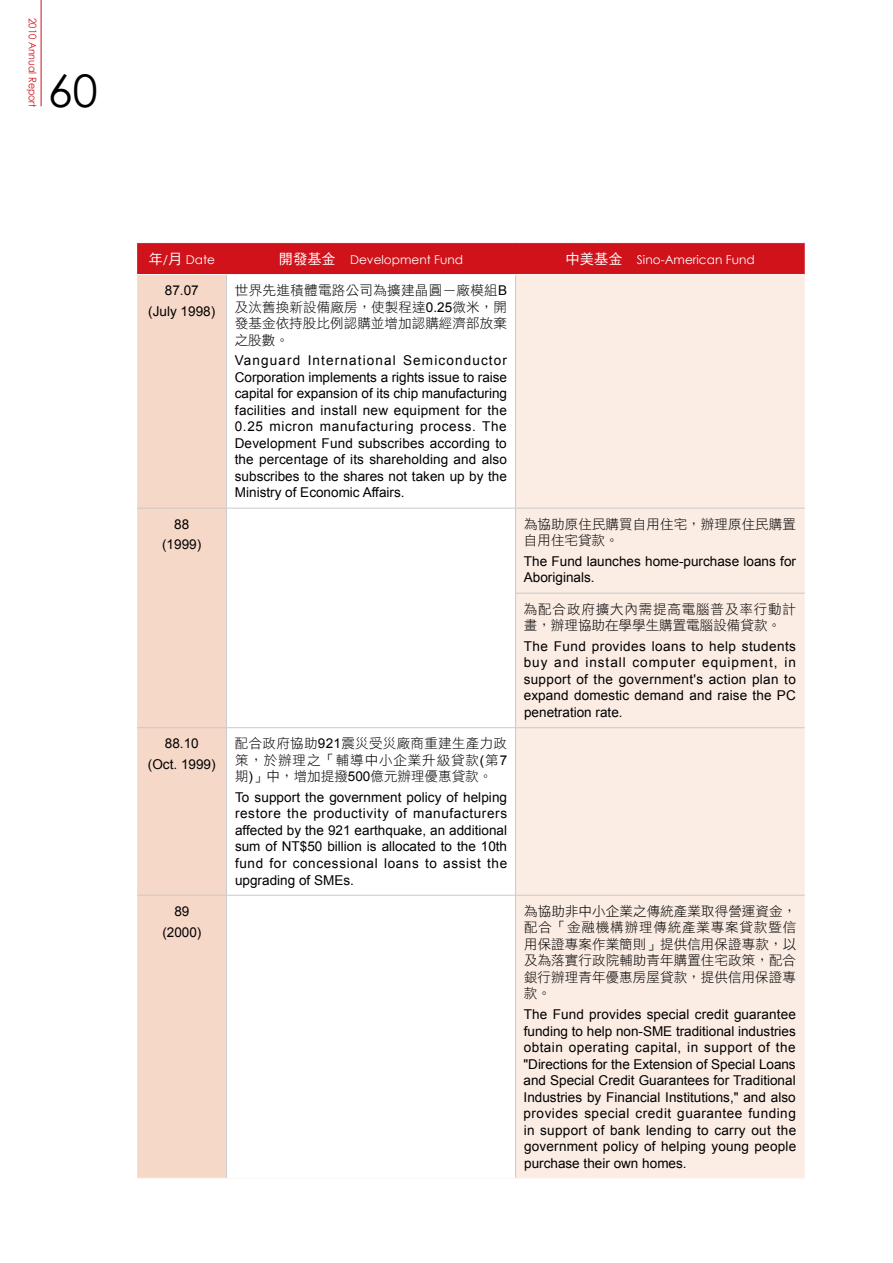
<style>
.page{position:relative;width:893px;height:1263px;background:#fff}
.page>*{position:absolute;margin:0;border:0;box-sizing:border-box;transform-origin:0 0}
.t1{font:45px "Century Gothic";color:#000}
.t2{font:13.5px/16.5px "Arial";color:#000;text-align:center}
.t3{font:13.5px/16.5px "DF Hei Std W3";letter-spacing:.005em;color:#000;text-align:justify}
.t4{font:13.5px/16.5px "DF Hei Std W3";letter-spacing:.06em;color:#000}
.t5{font:12.15px "Century Gothic";color:#fff}
.t6{font:10.5px "Century Gothic";color:#d0121b;scale:.9 1}
.s1{font-family:"DF Hei Std W5";font-size:14.25px}
.s2{font-family:"Arial"}
</style>
<div class="page">
<div style="left:137px;top:243px;width:668px;height:31px;background:#d0121b"></div>
<div style="left:137px;top:275px;width:89px;height:903px;background:#f6d8c8"></div>
<div style="left:516px;top:275px;width:289px;height:903px;background:#fbece4"></div>
<hr style="left:226px;top:275px;width:1px;height:233px;background:#c9caca">
<hr style="left:515px;top:275px;width:1px;height:233px;background:#c9caca">
<hr style="left:137px;top:508px;width:89px;height:1px;background:#c9caca">
<hr style="left:226px;top:508px;width:290px;height:1px;background:#c9caca">
<hr style="left:226px;top:508px;width:1px;height:85px;background:#c9caca">
<hr style="left:226px;top:593px;width:1px;height:134px;background:#c9caca">
<hr style="left:516px;top:508px;width:289px;height:1px;background:#c9caca">
<hr style="left:515px;top:508px;width:1px;height:85px;background:#c9caca">
<hr style="left:515px;top:593px;width:290px;height:1px;background:#c9caca">
<hr style="left:515px;top:593px;width:1px;height:134px;background:#c9caca">
<hr style="left:137px;top:727px;width:89px;height:1px;background:#c9caca">
<hr style="left:226px;top:727px;width:290px;height:1px;background:#c9caca">
<hr style="left:226px;top:728px;width:1px;height:167px;background:#c9caca">
<hr style="left:516px;top:727px;width:289px;height:1px;background:#c9caca">
<hr style="left:515px;top:728px;width:1px;height:167px;background:#c9caca">
<hr style="left:137px;top:895px;width:89px;height:1px;background:#c9caca">
<hr style="left:226px;top:895px;width:290px;height:1px;background:#c9caca">
<hr style="left:226px;top:895px;width:1px;height:283px;background:#c9caca">
<hr style="left:516px;top:895px;width:289px;height:1px;background:#c9caca">
<hr style="left:515px;top:895px;width:1px;height:283px;background:#c9caca">
<hr style="left:137px;top:1178px;width:89px;height:1px;background:#fdf6f2">
<hr style="left:226px;top:1178px;width:290px;height:1px;background:#fdf6f2">
<hr style="left:516px;top:1178px;width:289px;height:1px;background:#fdf6f2">
<hr style="left:41px;top:0;width:1px;height:106px;background:#d0121b">
<p class="t6" style="left:39px;top:18px;width:101px;rotate:90deg">2010 Annual Report</p>
<h1 class="t1" style="left:48px;top:63px;width:51px">60</h1>
<p class="t5" style="left:149px;top:252px;width:68px"><span class="s1">年</span>/<span class="s1">月</span> Date</p>
<p class="t5" style="left:279px;top:252px;width:186px"><span class="s1">開發基金</span> Development Fund</p>
<p class="t5" style="left:566px;top:252px;width:191px"><span class="s1">中美基金</span> Sino-American Fund</p>
<p class="t2" style="left:148px;top:280px;width:68px;line-height:20.7px">87.07<br>(July 1998)</p>
<p class="t3" style="left:235px;top:282px;width:274px">世界先進積體電路公司為擴建晶圓ㄧ廠模組<span class="s2">B</span>及汰舊換新設備廠房，使製程達<span class="s2">0.25</span>微米，開發基金依持股比例認購並增加認購經濟部放棄之股數。</p>
<p class="t2" style="left:235px;top:352px;width:274px;text-align:justify">Vanguard International Semiconductor Corporation implements a rights issue to raise capital for expansion of its chip manufacturing facilities and install new equipment for the 0.25 micron manufacturing process. The Development Fund subscribes according to the percentage of its shareholding and also subscribes to the shares not taken up by the Ministry of Economic Affairs.</p>
<p class="t2" style="left:162px;top:514px;width:41px;line-height:20.7px">88 (1999)</p>
<p class="t3" style="left:524px;top:515px;width:274px">為協助原住民購買自用住宅，辦理原住民購置自用住宅貸款。</p>
<p class="t2" style="left:524px;top:553px;width:274px;text-align:left">The Fund launches home-purchase loans for<br>Aboriginals.</p>
<p class="t4" style="left:524px;top:600px;width:274px">為配合政府擴大內需提高電腦普及率行動計畫，辦理協助在學學生購置電腦設備貸款。</p>
<p class="t2" style="left:524px;top:638px;width:274px;text-align:justify">The Fund provides loans to help students buy and install computer equipment, in support of the government's action plan to expand domestic demand and raise the PC penetration rate.</p>
<p class="t2" style="left:148px;top:733px;width:69px;line-height:20.7px">88.10<br>(Oct. 1999)</p>
<p class="t3" style="left:235px;top:735px;width:274px">配合政府協助<span class="s2">921</span>震災受災廠商重建生產力政策，於辦理之「輔導中小企業升級貸款<span class="s2">(</span>第<span class="s2">7</span>期<span class="s2">)</span>」中，增加提撥<span class="s2">500</span>億元辦理優惠貸款。</p>
<p class="t2" style="left:235px;top:789px;width:274px;text-align:justify">To support the government policy of helping restore the productivity of manufacturers affected by the 921 earthquake, an additional sum of NT$50 billion is allocated to the 10th fund for concessional loans to assist the upgrading of SMEs.</p>
<p class="t2" style="left:162px;top:901px;width:41px;line-height:20.7px">89 (2000)</p>
<p class="t3" style="left:524px;top:902px;width:274px">為協助非中小企業之傳統產業取得營運資金，配合「金融機構辦理傳統產業專案貸款暨信用保證專案作業簡則」提供信用保證專款，以及為落實行政院輔助青年購置住宅政策，配合銀行辦理青年優惠房屋貸款，提供信用保證專款。</p>
<p class="t2" style="left:523px;top:1006px;width:274px;text-align:justify">The Fund provides special credit guarantee funding to help non-SME traditional industries obtain operating capital, in support of the "Directions for the Extension of Special Loans and Special Credit Guarantees for Traditional Industries by Financial Institutions," and also provides special credit guarantee funding in support of bank lending to carry out the government policy of helping young people purchase their own homes.</p>
</div>
